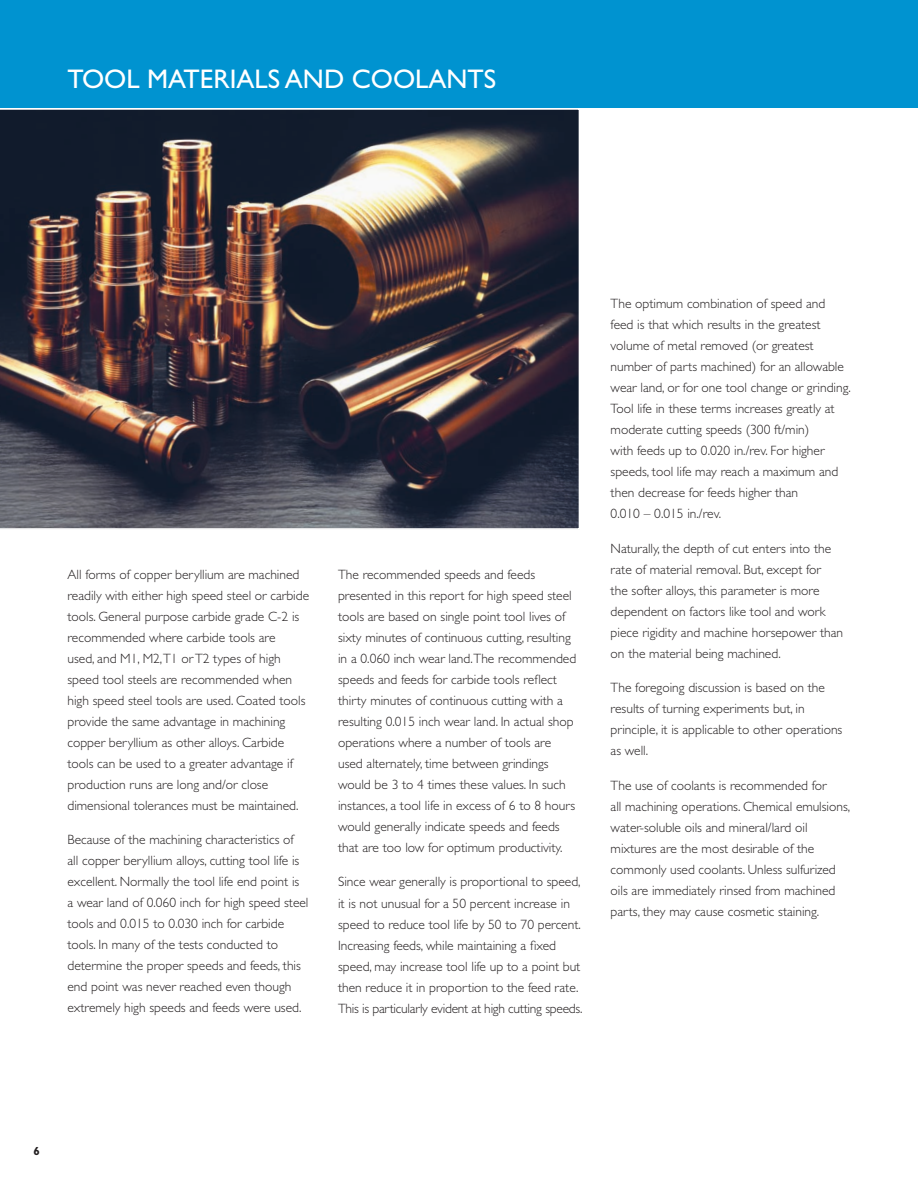
<style>
.page{position:relative;width:918px;height:1188px;background:#fff}
.page>*{position:absolute;margin:0;border:0;box-sizing:border-box;transform-origin:0 0}
.t1{font:27px "Gill Sans";color:#fff}
.t2{font:300 13.5px/21px "Gill Sans";color:#231f20}
.t3{font:700 11.7px "Gill Sans";color:#231f20}
</style>
<div class="page">
<div style="left:0;top:0;width:918px;height:108px;background:#0093d0"></div>
<img style="left:0;top:109px;width:579px;height:420px">
<h1 class="t1" style="left:68px;top:63px;width:381px">TOOL MATERIALS AN D COOLANT</h1>
<h1 class="t1" style="left:484px;top:63px;width:14px">S</h1>
<p class="t2" style="left:68px;top:564px;width:243px">All forms of copper beryllium are machined readily with either high speed steel or carbide tools. General purpose carbide grade C-2 is recommended where carbide tools are<br>used, and M1, M2,T1 or T2 types of high speed tool steels are recommended when high speed steel tools are used. Coated tools provide the same advantage in machining copper beryllium as other alloys. Carbide tools can be used to a greater advantage if production runs are long and/or close dimensional tolerances must be maintained.</p>
<p class="t2" style="left:68px;top:829px;width:243px">Because of the machining characteristics of<br>all copper beryllium alloys, cutting tool life is excellent. Normally the tool life end point is<br>a wear land of 0.060 inch for high speed steel tools and 0.015 to 0.030 inch for carbide tools. In many of the tests conducted to determine the proper speeds and feeds, this end point was never reached even though extremely high speeds and feeds were used.</p>
<p class="t2" style="left:338px;top:564px;width:240px">The recommended speeds and feeds presented in this report for high speed steel tools are based on single point tool lives of sixty minutes of continuous cutting, resulting in a 0.060 inch wear land.The recommended speeds and feeds for carbide tools reflect thirty minutes of continuous cutting with a resulting 0.015 inch wear land. In actual shop operations where a number of tools are used alternately, time between grindings would be 3 to 4 times these values. In such instances, a tool life in excess of 6 to 8 hours would generally indicate speeds and feeds that are too low for optimum productivity.</p>
<p class="t2" style="left:338px;top:872px;width:246px">Since wear generally is proportional to speed, it is not unusual for a 50 percent increase in speed to reduce tool life by 50 to 70 percent.<br>Increasing feeds, while maintaining a fixed speed, may increase tool life up to a point but then reduce it in proportion to the feed rate.<br>This is particularly evident at high cutting speeds.</p>
<p class="t2" style="left:611px;top:293px;width:242px">The optimum combination of speed and feed is that which results in the greatest volume of metal removed (or greatest number of parts machined) for an allowable wear land, or for one tool change or grinding.<br>Tool life in these terms increases greatly at moderate cutting speeds (300 ft/min)<br>with feeds up to 0.020 in./rev. For higher speeds, tool life may reach a maximum and then decrease for feeds higher than<br>0.010 – 0.015 in./rev.</p>
<p class="t2" style="left:611px;top:538px;width:234px">Naturally, the depth of cut enters into the rate of material removal. But, except for<br>the softer alloys, this parameter is more dependent on factors like tool and work piece rigidity and machine horsepower than on the material being machined.</p>
<p class="t2" style="left:611px;top:677px;width:233px">The foregoing discussion is based on the results of turning experiments but, in principle, it is applicable to other operations as well.</p>
<p class="t2" style="left:611px;top:775px;width:241px">The use of coolants is recommended for<br>all machining operations. Chemical emulsions, water-soluble oils and mineral/lard oil mixtures are the most desirable of the commonly used coolants. Unless sulfurized oils are immediately rinsed from machined parts, they may cause cosmetic staining.</p>
<p class="t3" style="left:33px;top:1144px;width:8px">6</p>
</div>
